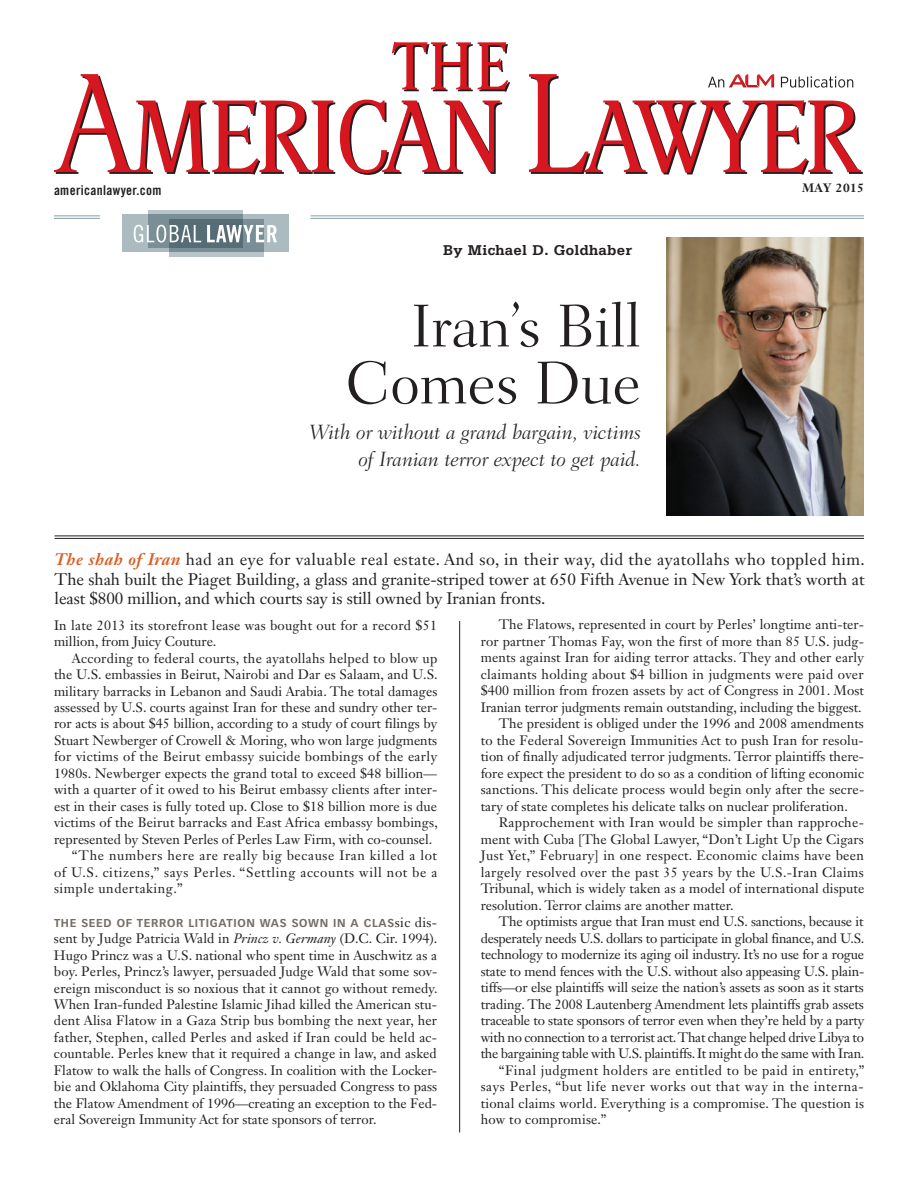
<style>
.page{position:relative;width:918px;height:1188px;background:#fff}
.page>*{position:absolute;margin:0;border:0;box-sizing:border-box;transform-origin:0 0}
.t1{font:300 61.5px/57px "Fairfield LT Std";letter-spacing:-.01em;color:#231f20;text-align:right}
.t2{font:italic 300 21px/27px "Fairfield LT Std";letter-spacing:-.01em;color:#231f20;text-align:right}
.t3{font:16.5px/19.5px "Janson Text LT Std";letter-spacing:-.005em;color:#231f20;text-align:justify}
.t4{font:700 15px "Serifa Std";letter-spacing:.02em;color:#231f20}
.t5{font:13.5px/16.5px "Janson Text LT Std";letter-spacing:.005em;color:#231f20}
.t6{font:13.5px "Janson Text LT Std";letter-spacing:.025em;color:#231f20}
.t7{font:13.5px "Janson Text LT Std";letter-spacing:-.02em;color:#231f20}
.t8{font:13.5px "Janson Text LT Std";letter-spacing:.045em;color:#231f20}
.t9{font:13.5px "Janson Text LT Std";letter-spacing:.04em;color:#231f20}
.t10{font:13.5px "Janson Text LT Std";letter-spacing:-.015em;color:#231f20}
.t11{font:13.5px "Janson Text LT Std";letter-spacing:.03em;color:#231f20}
.t12{font:13.5px "Trade Gothic LT Std Bd Cn 20";letter-spacing:.025em;color:#231f20}
.t13{font:700 12px "Janson Text LT Std";letter-spacing:.04em;color:#231f20}
.t14{font:700 11.25px "Vectora LT Std";letter-spacing:.06em;color:#736d66}
.s1{font-weight:700;font-style:italic;color:#d96028}
.s2{font-family:"Janson Text LT Std";font-weight:400;font-size:13.5px;color:#231f20}
.s3{font-style:italic}
</style>
<div class="page">
<svg style="left:54px;top:42px;width:456px;height:133px"></svg>
<svg style="left:529px;top:74px;width:334px;height:101px"></svg>
<img style="left:666px;top:238px;width:198px;height:277px">
<hr style="left:459px;top:621px;width:1px;height:511px;background:#231f20">
<hr style="left:55px;top:536px;width:809px;height:1px;background:#231f20">
<hr style="left:55px;top:538px;width:809px;height:1px;background:#231f20">
<hr style="left:310px;top:216px;width:554px;height:1px;background:#889ea5">
<hr style="left:310px;top:218px;width:554px;height:1px;background:#889ea5">
<hr style="left:54px;top:216px;width:46px;height:1px;background:#889ea5">
<hr style="left:54px;top:218px;width:46px;height:1px;background:#889ea5">
<div style="left:122px;top:214px;width:166px;height:38px;background:#abbbc0"></div>
<svg style="left:148px;top:210px;width:95px;height:38px"></svg>
<svg style="left:170px;top:219px;width:94px;height:37px;background:#778a91"></svg>
<svg style="left:134px;top:225px;width:143px;height:18px;background:#a4b1b6"></svg>
<p class="t12" style="left:54px;top:181px;width:109px">americanlawyer.com</p>
<p class="t13" style="left:802px;top:180px;width:63px">May 2015</p>
<p class="t4" style="left:443px;top:242px;width:190px">By Michael D. Goldhaber</p>
<h1 class="t1" style="left:345px;top:298px;width:297px">Iran’s Bill<br>Comes Due</h1>
<h2 class="t2" style="left:310px;top:419px;width:333px">With or without a grand bargain, victims of Iranian terror expect to get paid.</h2>
<p class="t3" style="left:55px;top:550px;width:812px"><span class="s1">The shah of Iran</span> had an eye for valuable real estate. And so, in their way, did the ayatollahs who toppled him.<br>The shah built the Piaget Building, a glass and granite-striped tower at 650 Fifth Avenue in New York that’s worth at least $800 million, and which courts say is still owned by Iranian fronts.</p>
<p class="t5" style="left:54px;top:616px;width:385px">In late 2013 its storefront lease was bought out for a record $51 million, from Juicy Couture.</p>
<p class="t5" style="left:72px;top:649px;width:367px">According to federal courts, the ayatollahs helped to blow up</p>
<p class="t5" style="left:54px;top:666px;width:385px">the U.S. embassies in Beirut, Nairobi and Dar es Salaam, and U.S.</p>
<p class="t5" style="left:54px;top:682px;width:385px">military barracks in Lebanon and Saudi Arabia. The total damages</p>
<p class="t5" style="left:54px;top:699px;width:385px">assessed by U.S. courts against Iran for these and sundry other ter-</p>
<p class="t5" style="left:54px;top:715px;width:385px">ror acts is about $45 billion, according to a study of court filings by</p>
<p class="t5" style="left:54px;top:732px;width:385px">Stuart Newberger of Crowell &amp; Moring, who won large judgments</p>
<p class="t6" style="left:54px;top:748px;width:385px">for victims of the Beirut embassy suicide bombings of the early</p>
<p class="t5" style="left:54px;top:765px;width:385px">1980s. Newberger expects the grand total to exceed $48 billion—</p>
<p class="t5" style="left:54px;top:781px;width:385px">with a quarter of it owed to his Beirut embassy clients after inter-</p>
<p class="t5" style="left:54px;top:798px;width:385px">est in their cases is fully toted up. Close to $18 billion more is due</p>
<p class="t5" style="left:54px;top:814px;width:385px">victims of the Beirut barracks and East Africa embassy bombings,</p>
<p class="t5" style="left:54px;top:831px;width:380px">represented by Steven Perles of Perles Law Firm, with co-counsel.</p>
<p class="t8" style="left:72px;top:847px;width:367px">“The numbers here are really big because Iran killed a lot</p>
<p class="t8" style="left:54px;top:864px;width:385px">of U.S. citizens,” says Perles. “Settling accounts will not be a</p>
<p class="t9" style="left:54px;top:880px;width:130px">simple undertaking.”</p>
<p class="t14" style="left:54px;top:916px;width:385px">THE SEED OF TERROR LITIGATION WAS SOWN IN A CLAS<span class="s2">sic dis-</span></p>
<p class="t5" style="left:54px;top:930px;width:385px;text-align:justify">sent by Judge Patricia Wald in <span class="s3">Princz v. Germany</span> (D.C. Cir. 1994).<br>Hugo Princz was a U.S. national who spent time in Auschwitz as a boy. Perles, Princz’s lawyer, persuaded Judge Wald that some sov&shy;ereign misconduct is so noxious that it cannot go without remedy.<br>When Iran-funded Palestine Islamic Jihad killed the American stu&shy;dent Alisa Flatow in a Gaza Strip bus bombing the next year, her father, Stephen, called Perles and asked if Iran could be held ac&shy;countable. Perles knew that it required a change in law, and asked Flatow to walk the halls of Congress. In coalition with the Locker&shy;bie and Oklahoma City plaintiffs, they persuaded Congress to pass the Flatow Amendment of 1996—creating an exception to the Fed&shy;eral Sovereign Immunity Act for state sponsors of terror.</p>
<p class="t5" style="left:499px;top:616px;width:367px">The Flatows, represented in court by Perles’ longtime anti-ter-</p>
<p class="t5" style="left:481px;top:633px;width:385px">ror partner Thomas Fay, won the first of more than 85 U.S. judg-</p>
<p class="t5" style="left:481px;top:649px;width:385px">ments against Iran for aiding terror attacks. They and other early</p>
<p class="t6" style="left:481px;top:666px;width:385px">claimants holding about $4 billion in judgments were paid over</p>
<p class="t5" style="left:481px;top:682px;width:385px">$400 million from frozen assets by act of Congress in 2001. Most</p>
<p class="t5" style="left:481px;top:699px;width:383px">Iranian terror judgments remain outstanding, including the biggest.</p>
<p class="t5" style="left:499px;top:715px;width:367px">The president is obliged under the 1996 and 2008 amendments</p>
<p class="t5" style="left:481px;top:732px;width:385px">to the Federal Sovereign Immunities Act to push Iran for resolu-</p>
<p class="t5" style="left:481px;top:748px;width:385px">tion of finally adjudicated terror judgments. Terror plaintiffs there-</p>
<p class="t5" style="left:481px;top:765px;width:385px">fore expect the president to do so as a condition of lifting economic</p>
<p class="t5" style="left:481px;top:781px;width:385px">sanctions. This delicate process would begin only after the secre-</p>
<p class="t5" style="left:481px;top:798px;width:369px">tary of state completes his delicate talks on nuclear proliferation.</p>
<p class="t6" style="left:499px;top:814px;width:367px">Rapprochement with Iran would be simpler than rapproche-</p>
<p class="t5" style="left:481px;top:831px;width:385px">ment with Cuba [The Global Lawyer, “Don’t Light Up the Cigars</p>
<p class="t6" style="left:481px;top:847px;width:385px">Just Yet,” February] in one respect. Economic claims have been</p>
<p class="t6" style="left:481px;top:864px;width:385px">largely resolved over the past 35 years by the U.S.-Iran Claims</p>
<p class="t5" style="left:481px;top:880px;width:385px">Tribunal, which is widely taken as a model of international dispute</p>
<p class="t5" style="left:481px;top:897px;width:254px">resolution. Terror claims are another matter.</p>
<p class="t5" style="left:499px;top:913px;width:367px">The optimists argue that Iran must end U.S. sanctions, because it</p>
<p class="t7" style="left:481px;top:930px;width:385px">desperately needs U.S. dollars to participate in global finance, and U.S.</p>
<p class="t5" style="left:481px;top:946px;width:385px">technology to modernize its aging oil industry. It’s no use for a rogue</p>
<p class="t5" style="left:481px;top:963px;width:385px">state to mend fences with the U.S. without also appeasing U.S. plain-</p>
<p class="t5" style="left:481px;top:979px;width:385px">tiffs—or else plaintiffs will seize the nation’s assets as soon as it starts</p>
<p class="t5" style="left:481px;top:996px;width:385px">trading. The 2008 Lautenberg Amendment lets plaintiffs grab assets</p>
<p class="t10" style="left:481px;top:1012px;width:385px">traceable to state sponsors of terror even when they’re held by a party</p>
<p class="t7" style="left:481px;top:1029px;width:385px">with no connection to a terrorist act. That change helped drive Libya to</p>
<p class="t7" style="left:481px;top:1045px;width:385px">the bargaining table with U.S. plaintiffs. It might do the same with Iran.</p>
<p class="t11" style="left:499px;top:1062px;width:367px">“Final judgment holders are entitled to be paid in entirety,”</p>
<p class="t9" style="left:481px;top:1078px;width:384px">says Perles, “but life never works out that way in the interna-</p>
<p class="t5" style="left:481px;top:1095px;width:385px">tional claims world. Everything is a compromise. The question is</p>
<p class="t5" style="left:481px;top:1111px;width:127px">how to compromise.”</p>
</div>
